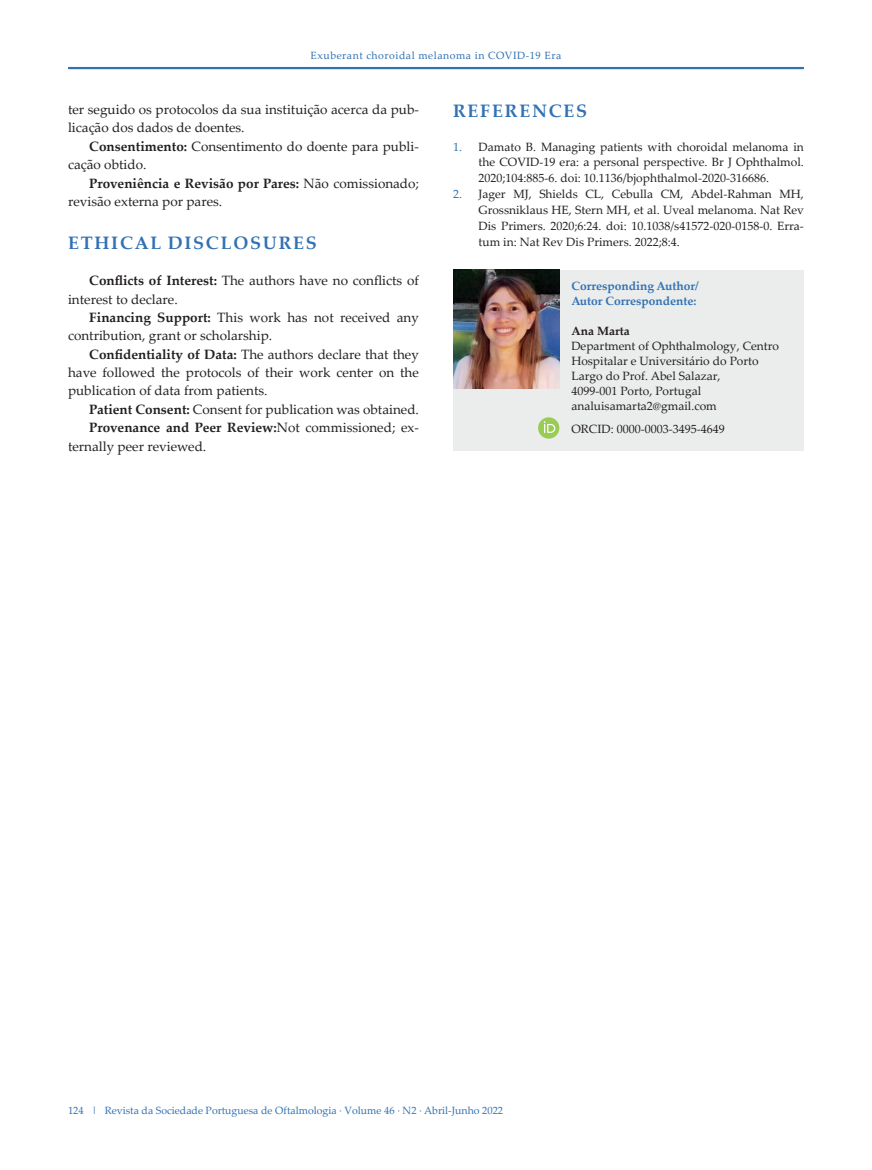
<style>
.page{position:relative;width:872px;height:1170px;background:#fff}
.page>*{position:absolute;margin:0;border:0;box-sizing:border-box;transform-origin:0 0}
.t1{font:700 18px "Palatino Linotype";letter-spacing:.1em;color:#3272b3}
.t2{font:13.5px/18.3px "Palatino Linotype";color:#231f20}
.t3{font:700 13.5px "Palatino Linotype";color:#231f20}
.t4{font:12px/15.9px "Palatino Linotype";color:#231f20;text-align:justify}
.t5{font:700 12px/15px "Palatino Linotype";color:#3272b3}
.t6{font:700 12px "Palatino Linotype";color:#231f20}
.t7{font:10.5px "Palatino Linotype";color:#3272b3}
.t8{font:10.5px "Palatino Linotype";letter-spacing:.05em;color:#3272b3}
.s1{font-weight:700}
.s2{font-weight:400}
.s3{color:#3272b3}
</style>
<div class="page">
<hr style="left:68px;top:67px;width:736px;height:2px;background:#3272b3">
<div style="left:453px;top:270px;width:351px;height:180px;background:#ebecec"></div>
<img style="left:453px;top:270px;width:106px;height:119px">
<div style="left:538px;top:417px;width:21px;height:21px;background:#9acc55;border-radius:50%"></div>
<svg style="left:544px;top:421px;width:11px;height:12px"></svg>
<p class="t8" style="left:310px;top:48px;width:252px">Exuberant choroidal melanoma in COVID-19 Era</p>
<p class="t2" style="left:68px;top:100px;width:352px">ter seguido os protocolos da sua instituição acerca da pub&shy;licação dos dados de doentes.</p>
<p class="t2" style="left:68px;top:136px;width:352px;text-indent:21px"><span class="s1">Consentimento:</span> Consentimento do doente para publi&shy;cação obtido.</p>
<p class="t2" style="left:68px;top:173px;width:352px;text-indent:21px"><span class="s1">Proveniência e Revisão por Pares:</span> Não comissionado; revisão externa por pares.</p>
<h1 class="t1" style="left:68px;top:230px;width:27px">Ethical</h1>
<h1 class="t1" style="left:168px;top:230px;width:31px">Disclosures</h1>
<p class="t2" style="left:68px;top:271px;width:352px;text-indent:21px"><span class="s1">Conflicts of Interest:</span> The authors have no conflicts of interest to declare.</p>
<p class="t2" style="left:68px;top:308px;width:352px;text-indent:21px"><span class="s1">Financing Support:</span> This work has not received any contribution, grant or scholarship.</p>
<p class="t2" style="left:68px;top:344px;width:352px;text-align:justify;text-indent:21px"><span class="s1">Confidentiality of Data:</span> The authors declare that they have followed the protocols of their work center on the publication of data from patients.</p>
<p class="t2" style="left:89px;top:399px;width:331px"><span class="s1">Patient Consent:</span> Consent for publication was obtained.</p>
<p class="t3" style="left:89px;top:418px;width:331px">Provenance and Peer Review:<span class="s2">Not commissioned; ex-</span></p>
<p class="t2" style="left:68px;top:436px;width:140px">ternally peer reviewed.</p>
<h1 class="t1" style="left:453px;top:98px;width:136px">REFERENCES</h1>
<p class="t4" style="left:478px;top:138px;width:327px;text-indent:-26px"><span class="s3">1.</span> Damato B. Managing patients with choroidal melanoma in the COVID-19 era: a personal perspective. Br J Ophthalmol.<br>2020;104:885-6. doi: 10.1136/bjophthalmol-2020-316686.</p>
<p class="t4" style="left:478px;top:185px;width:327px;text-indent:-26px"><span class="s3">2.</span> Jager MJ, Shields CL, Cebulla CM, Abdel-Rahman MH, Grossniklaus HE, Stern MH, et al. Uveal melanoma. Nat Rev Dis Primers. 2020;6:24. doi: 10.1038/s41572-020-0158-0. Erra&shy;tum in: Nat Rev Dis Primers. 2022;8:4.</p>
<p class="t5" style="left:571px;top:278px;width:129px">Corresponding Author/<br>Autor Correspondente:</p>
<p class="t6" style="left:571px;top:322px;width:60px">Ana Marta</p>
<p class="t4" style="left:571px;top:338px;width:209px;line-height:15px;text-align:left">Department of Ophthalmology, Centro<br>Hospitalar e Universitário do Porto<br>Largo do Prof. Abel Salazar,<br>4099-001 Porto, Portugal analuisamarta2@gmail.com</p>
<p class="t4" style="left:571px;top:420px;width:155px">ORCID: 0000-0003-3495-4649</p>
<p class="t7" style="left:68px;top:1102px;width:437px">124 | Revista da Sociedade Portuguesa de Oftalmologia · Volume 46 · N2 · Abril-Junho 2022</p>
</div>
